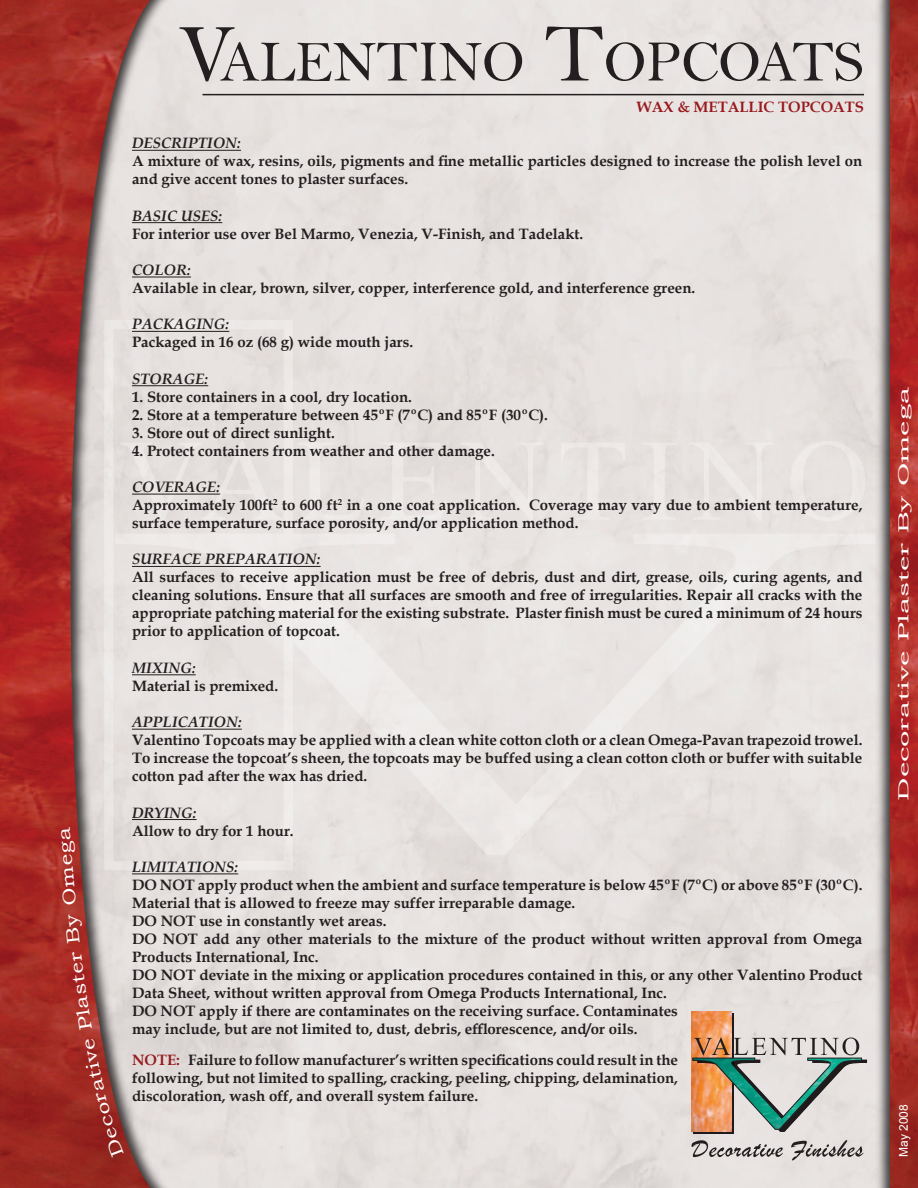
<style>
.page{position:relative;width:918px;height:1188px;background:#fff}
.page>*{position:absolute;margin:0;border:0;box-sizing:border-box;transform-origin:0 0}
.Main_Title_-_Product{font:58.8px "Bell";letter-spacing:-.015em;color:#231f20}
.Body{font:700 15px/18px "Book Antiqua";color:#231f20}
.Header_-_Red{font:700 15px/18px "Book Antiqua";color:#231f20;text-align:justify}
.Subtitle{font:italic 700 15px "Book Antiqua";color:#231f20}
.Header_-_Red-2{font:700 15px "Book Antiqua";color:#981a1e}
.t1{font:14.7px "Bookman Old Style";color:#fff;scale:2 1}
.Disclaimer_Subtitle{font:12px "Arial";color:#fff}
.s1{font-size:84px}
.s2{color:#981a1e}
</style>
<div class="page">
<div style="left:212px;top:0;width:624px;height:1188px;background:#e7e2df"></div>
<img style="left:836px;top:0;width:54px;height:1188px">
<img style="left:890px;top:0;width:28px;height:1188px">
<img style="left:0;top:0;width:169px;height:1188px">
<div style="left:104px;top:320px;width:189px;height:550px;border:9px solid #fff"></div>
<svg style="left:115px;top:534px;width:761px;height:321px;background:#e8e4e2"></svg>
<svg style="left:121px;top:441px;width:162px;height:80px;background:#e5e0de"></svg>
<div style="left:298px;top:443px;width:67px;height:77px;background:#e7e2e0"></div>
<svg style="left:381px;top:443px;width:66px;height:77px;background:#e6e2e0"></svg>
<svg style="left:460px;top:443px;width:84px;height:78px;background:#e7e2e0"></svg>
<div style="left:561px;top:443px;width:64px;height:77px;background:#e7e3e1"></div>
<svg style="left:643px;top:443px;width:33px;height:77px;background:#e7e3e1"></svg>
<div style="left:689px;top:443px;width:84px;height:78px;background:#e7e3e1"></div>
<div style="left:790px;top:441px;width:76px;height:80px;background:#e7e3e1"></div>
<svg style="left:693px;top:1014px;width:40px;height:120px"></svg>
<img style="left:691px;top:1012px;width:40px;height:120px">
<svg style="left:692px;top:1037px;width:175px;height:95px;background:#b9b2a3"></svg>
<svg style="left:691px;top:1140px;width:92px;height:17px;background:#b2aead"></svg>
<svg style="left:791px;top:1140px;width:72px;height:20px"></svg>
<hr style="left:132px;top:150px;width:109px;height:1px;background:#231f20">
<hr style="left:132px;top:222px;width:90px;height:1px;background:#231f20">
<hr style="left:132px;top:277px;width:59px;height:1px;background:#231f20">
<hr style="left:132px;top:331px;width:97px;height:1px;background:#231f20">
<hr style="left:132px;top:385px;width:76px;height:1px;background:#231f20">
<hr style="left:132px;top:494px;width:88px;height:1px;background:#231f20">
<hr style="left:132px;top:566px;width:189px;height:1px;background:#231f20">
<hr style="left:132px;top:674px;width:64px;height:1px;background:#231f20">
<hr style="left:132px;top:729px;width:110px;height:1px;background:#231f20">
<hr style="left:132px;top:819px;width:65px;height:1px;background:#231f20">
<hr style="left:132px;top:873px;width:106px;height:1px;background:#231f20">
<hr style="left:202px;top:94px;width:662px;height:1px;background:#231f20">
<svg style="left:85px;top:1038px;width:39px;height:119px;background:#98403b"></svg>
<svg style="left:72px;top:951px;width:20px;height:79px;background:#a92d27"></svg>
<svg style="left:66px;top:913px;width:16px;height:30px"></svg>
<svg style="left:61px;top:827px;width:15px;height:78px"></svg>
<p class="Main_Title_-_Product" style="left:178px;top:27px;width:687px"><span class="s1">V</span>ALENTINO <span class="s1">T</span>OPCOATS</p>
<p class="Header_-_Red-2" style="left:637px;top:97px;width:229px">WAX &amp; METALLIC TOPCOATS</p>
<p class="Subtitle" style="left:132px;top:133px;width:111px">DESCRIPTION:</p>
<p class="Body" style="left:132px;top:152px;width:732px">A mixture of wax, resins, oils, pigments and fine metallic particles designed to increase the polish level on and give accent tones to plaster surfaces.</p>
<p class="Subtitle" style="left:132px;top:205px;width:92px">BASIC USES:</p>
<p class="Body" style="left:132px;top:225px;width:453px">For interior use over Bel Marmo, Venezia, V-Finish, and Tadelakt.</p>
<p class="Subtitle" style="left:132px;top:260px;width:61px">COLOR:</p>
<p class="Body" style="left:132px;top:279px;width:565px">Available in clear, brown, silver, copper, interference gold, and interference green.</p>
<p class="Subtitle" style="left:132px;top:314px;width:99px">PACKAGING:</p>
<p class="Body" style="left:132px;top:333px;width:283px">Packaged in 16 oz (68 g) wide mouth jars.</p>
<p class="Subtitle" style="left:132px;top:368px;width:78px">STORAGE:</p>
<p class="Body" style="left:132px;top:388px;width:281px">1. Store containers in a cool, dry location.</p>
<p class="Body" style="left:132px;top:406px;width:417px">2. Store at a temperature between 45ºF (7ºC) and 85ºF (30ºC).</p>
<p class="Body" style="left:132px;top:424px;width:204px">3. Store out of direct sunlight.</p>
<p class="Body" style="left:132px;top:442px;width:364px">4. Protect containers from weather and other damage.</p>
<p class="Subtitle" style="left:132px;top:477px;width:90px">COVERAGE:</p>
<p class="Body" style="left:132px;top:496px;width:732px">Approximately 100ft<sup>2</sup> to 600 ft<sup>2</sup> in a one coat application. Coverage may vary due to ambient temperature, surface temperature, surface porosity, and/or application method.</p>
<p class="Subtitle" style="left:132px;top:549px;width:190px">SURFACE PREPARATION:</p>
<p class="Body" style="left:132px;top:568px;width:732px;text-align:justify">All surfaces to receive application must be free of debris, dust and dirt, grease, oils, curing agents, and cleaning solutions. Ensure that all surfaces are smooth and free of irregularities. Repair all cracks with the appropriate patching material for the existing substrate. Plaster finish must be cured a minimum of 24 hours prior to application of topcoat.</p>
<p class="Subtitle" style="left:132px;top:657px;width:65px">MIXING:</p>
<p class="Body" style="left:132px;top:677px;width:148px">Material is premixed.</p>
<p class="Subtitle" style="left:132px;top:712px;width:111px">APPLICATION:</p>
<p class="Body" style="left:132px;top:731px;width:732px;text-align:justify">Valentino Topcoats may be applied with a clean white cotton cloth or a clean Omega-Pavan trapezoid trowel.<br>To increase the topcoat’s sheen, the topcoats may be buffed using a clean cotton cloth or buffer with suitable cotton pad after the wax has dried.</p>
<p class="Subtitle" style="left:132px;top:802px;width:66px">DRYING:</p>
<p class="Body" style="left:132px;top:821px;width:163px">Allow to dry for 1 hour.</p>
<p class="Subtitle" style="left:132px;top:856px;width:108px">LIMITATIONS:</p>
<p class="Body" style="left:132px;top:876px;width:732px">DO NOT apply product when the ambient and surface temperature is below 45ºF (7ºC) or above 85ºF (30ºC).<br>Material that is allowed to freeze may suffer irreparable damage.</p>
<p class="Body" style="left:132px;top:912px;width:256px">DO NOT use in constantly wet areas.</p>
<p class="Body" style="left:132px;top:930px;width:732px">DO NOT add any other materials to the mixture of the product without written approval from Omega<br>Products International, Inc.</p>
<p class="Body" style="left:132px;top:966px;width:732px">DO NOT deviate in the mixing or application procedures contained in this, or any other Valentino Product<br>Data Sheet, without written approval from Omega Products International, Inc.</p>
<p class="Body" style="left:132px;top:1002px;width:547px">DO NOT apply if there are contaminates on the receiving surface. Contaminates may include, but are not limited to, dust, debris, efflorescence, and/or oils.</p>
<p class="Header_-_Red" style="left:132px;top:1051px;width:547px"><span class="s2">NOTE:</span> Failure to follow manufacturer’s written specifications could result in the following, but not limited to spalling, cracking, peeling, chipping, delamination, discoloration, wash off, and overall system failure.</p>
<p class="t1" style="left:895px;top:801px;width:208px;rotate:-90deg">Decorative Plaster By Omega</p>
<p class="Disclaimer_Subtitle" style="left:897px;top:1157px;width:54px;rotate:-90deg">May 2008</p>
</div>
